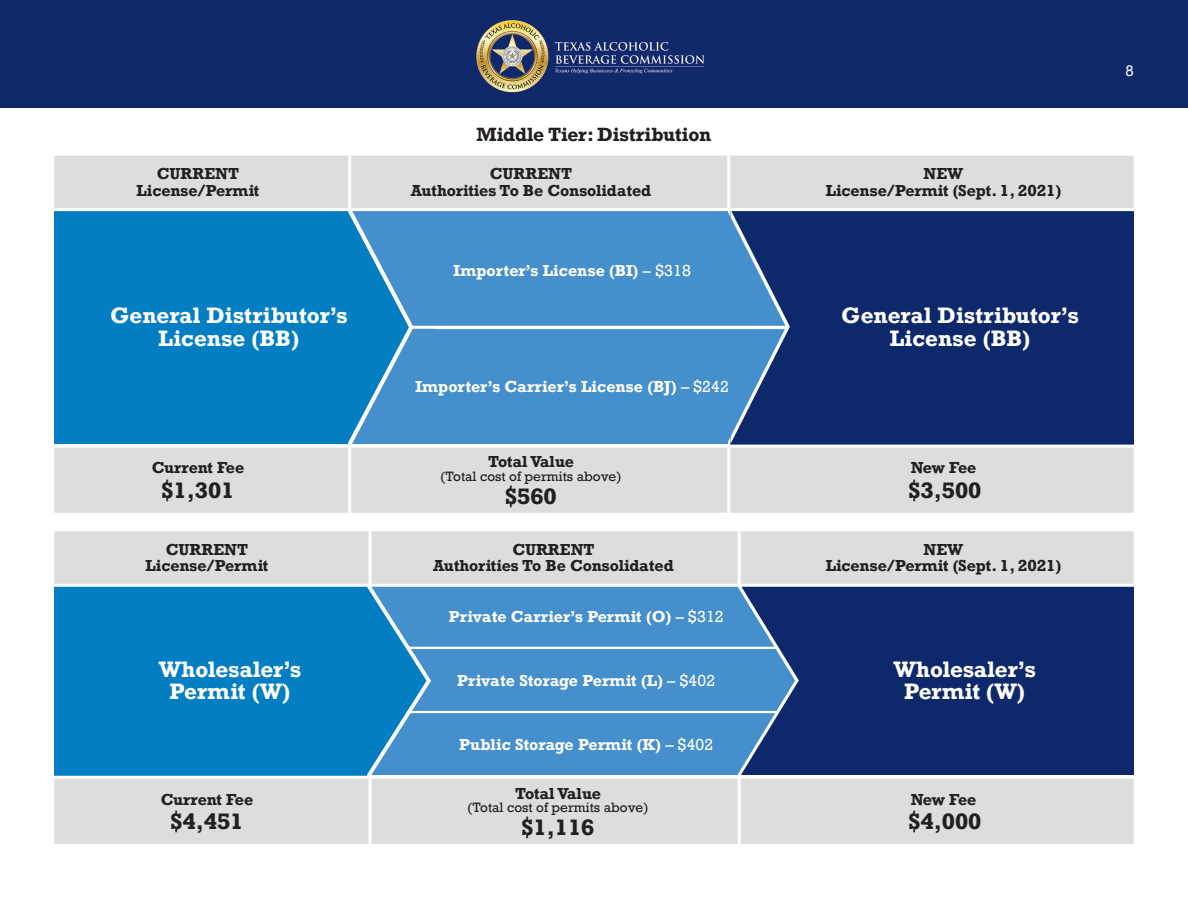
<style>
.page{position:relative;width:1188px;height:918px;background:#fff}
.page>*{position:absolute;margin:0;border:0;box-sizing:border-box;transform-origin:0 0}
.t1{font:700 21px/22.5px "Rockwell";color:#fff;text-align:center}
.t2{font:700 21px "Rockwell";color:#231f20}
.t3{font:700 18px "Rockwell";letter-spacing:-.01em;color:#231f20}
.t4{font:700 15px "Rockwell";color:#231f20}
.t5{font:700 15px "Rockwell";color:#fff}
.t6{font:15px "Arial";color:#fff}
.t7{font:12.75px "Rockwell";color:#231f20}
.s1{font-weight:400}
</style>
<div class="page">
<div style="left:726px;top:585px;width:408px;height:190px;background:#0e296b"></div>
<div style="left:370px;top:649px;width:368px;height:62px;background:#448fcc"></div>
<div style="left:370px;top:585px;width:368px;height:62px;background:#448fcc"></div>
<div style="left:370px;top:713px;width:368px;height:62px;background:#448fcc"></div>
<div style="left:54px;top:586px;width:312px;height:190px;background:#037ec3"></div>
<svg style="left:366px;top:587px;width:65px;height:189px"></svg>
<svg style="left:737px;top:587px;width:62px;height:189px"></svg>
<hr style="left:407px;top:647px;width:370px;height:2px;background:#fff">
<hr style="left:407px;top:711px;width:370px;height:2px;background:#fff">
<div style="left:0;top:0;width:1188px;height:108px;background:#0f296b"></div>
<div style="left:711px;top:209px;width:423px;height:235px;background:#0e296b"></div>
<div style="left:351px;top:327px;width:376px;height:117px;background:#448fcc"></div>
<div style="left:351px;top:209px;width:376px;height:121px;background:#448fcc"></div>
<div style="left:54px;top:210px;width:293px;height:234px;background:#037ec3"></div>
<svg style="left:347px;top:211px;width:67px;height:233px"></svg>
<svg style="left:727px;top:211px;width:63px;height:234px"></svg>
<hr style="left:409px;top:326px;width:377px;height:3px;background:#fff">
<div style="left:51px;top:153px;width:1086px;height:58px;background:#dcdddf;border:3px solid #fff"></div>
<div style="left:51px;top:528px;width:1086px;height:59px;background:#dcdddf;border:3px solid #fff"></div>
<div style="left:51px;top:445px;width:1086px;height:71px;background:#dcdddf;border:3px solid #fff"></div>
<div style="left:51px;top:776px;width:1086px;height:71px;background:#dcdddf;border:3px solid #fff"></div>
<hr style="left:348px;top:156px;width:3px;height:54px;background:#fff">
<hr style="left:369px;top:531px;width:3px;height:54px;background:#fff">
<hr style="left:727px;top:156px;width:3px;height:54px;background:#fff">
<hr style="left:738px;top:531px;width:3px;height:54px;background:#fff">
<hr style="left:727px;top:445px;width:3px;height:71px;background:#fff">
<hr style="left:738px;top:776px;width:3px;height:71px;background:#fff">
<hr style="left:348px;top:445px;width:3px;height:71px;background:#fff">
<hr style="left:369px;top:776px;width:3px;height:71px;background:#fff">
<p class="t3" style="left:476px;top:123px;width:237px">Middle Tier: Distribution</p>
<p class="t4" style="left:157px;top:164px;width:84px">CURRENT</p>
<p class="t4" style="left:490px;top:164px;width:84px">CURRENT</p>
<p class="t4" style="left:924px;top:164px;width:41px">NEW</p>
<p class="t4" style="left:137px;top:181px;width:124px">License/Permit</p>
<p class="t4" style="left:411px;top:181px;width:242px">Authorities To Be Consolidated</p>
<p class="t4" style="left:826px;top:181px;width:237px">License/Permit (Sept. 1, 2021)</p>
<p class="t5" style="left:454px;top:260px;width:239px">Importer’s License (BI) <span class="s1">– $318</span></p>
<h1 class="t1" style="left:110px;top:304px;width:239px">General Distributor’s<br>License (BB)</h1>
<h1 class="t1" style="left:841px;top:304px;width:239px">General Distributor’s<br>License (BB)</h1>
<p class="t5" style="left:415px;top:377px;width:315px">Importer’s Carrier’s License (BJ) <span class="s1">– $242</span></p>
<p class="t4" style="left:488px;top:452px;width:87px">Total Value</p>
<p class="t4" style="left:152px;top:458px;width:94px">Current Fee</p>
<p class="t4" style="left:911px;top:458px;width:67px">New Fee</p>
<p class="t7" style="left:440px;top:468px;width:183px">(Total cost of permits above)</p>
<h1 class="t2" style="left:161px;top:477px;width:75px">$1,301</h1>
<h1 class="t2" style="left:505px;top:483px;width:53px">$560</h1>
<h1 class="t2" style="left:908px;top:477px;width:75px">$3,500</h1>
<p class="t4" style="left:166px;top:540px;width:84px">CURRENT</p>
<p class="t4" style="left:512px;top:540px;width:84px">CURRENT</p>
<p class="t4" style="left:924px;top:540px;width:41px">NEW</p>
<p class="t4" style="left:146px;top:556px;width:124px">License/Permit</p>
<p class="t4" style="left:433px;top:556px;width:242px">Authorities To Be Consolidated</p>
<p class="t4" style="left:826px;top:556px;width:237px">License/Permit (Sept. 1, 2021)</p>
<p class="t5" style="left:449px;top:607px;width:276px">Private Carrier’s Permit (O) <span class="s1">– $312</span></p>
<h1 class="t1" style="left:159px;top:657px;width:144px">Wholesaler’s<br>Permit (W)</h1>
<h1 class="t1" style="left:893px;top:657px;width:144px">Wholesaler’s<br>Permit (W)</h1>
<p class="t5" style="left:457px;top:671px;width:259px">Private Storage Permit (L) <span class="s1">– $402</span></p>
<p class="t5" style="left:459px;top:735px;width:256px">Public Storage Permit (K) <span class="s1">– $402</span></p>
<p class="t4" style="left:515px;top:783px;width:87px">Total Value</p>
<p class="t4" style="left:161px;top:789px;width:94px">Current Fee</p>
<p class="t4" style="left:911px;top:789px;width:67px">New Fee</p>
<p class="t7" style="left:467px;top:800px;width:183px">(Total cost of permits above)</p>
<h1 class="t2" style="left:170px;top:808px;width:75px">$4,451</h1>
<h1 class="t2" style="left:521px;top:814px;width:75px">$1,116</h1>
<h1 class="t2" style="left:908px;top:808px;width:75px">$4,000</h1>
<p class="t6" style="left:1126px;top:61px;width:10px">8</p>
</div>
